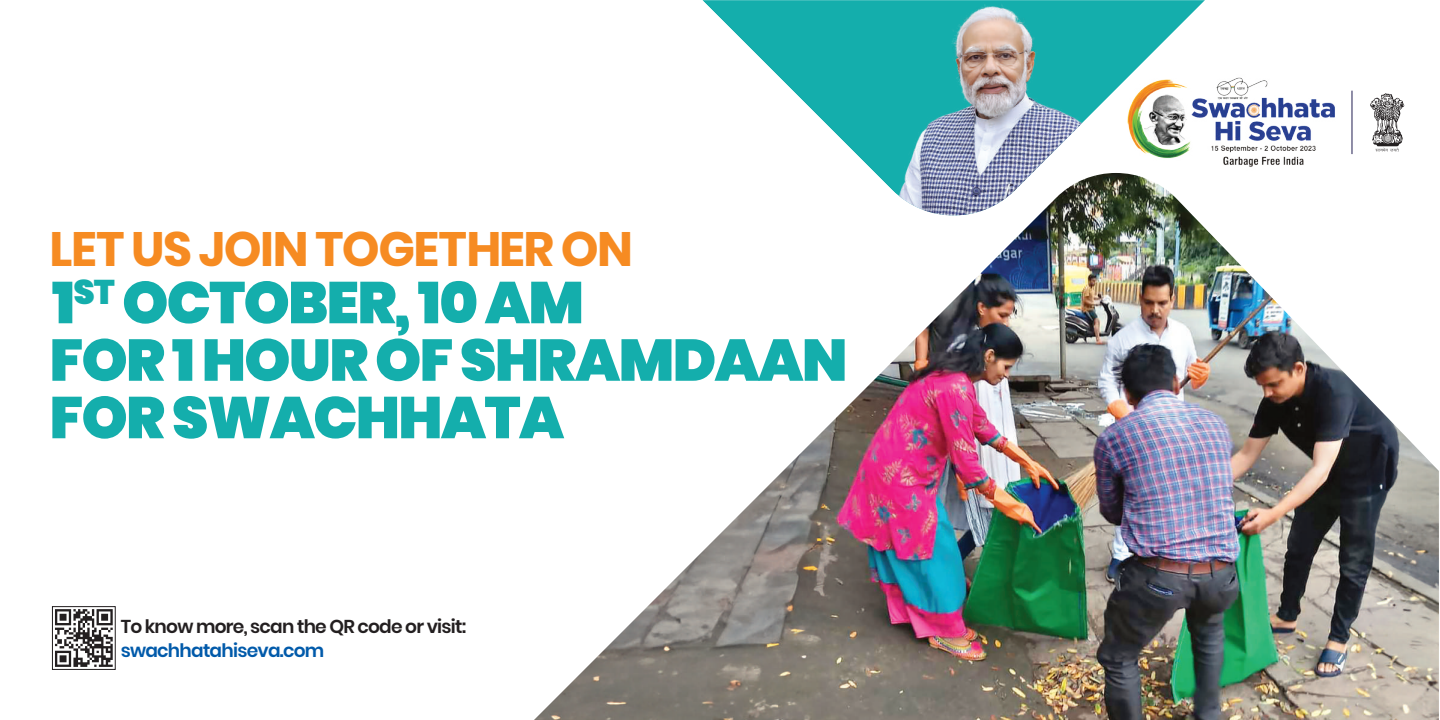
<style>
.page{position:relative;width:1440px;height:720px;background:#fff}
.page>*{position:absolute;margin:0;border:0;box-sizing:border-box;transform-origin:0 0}
.t1{font:900 58.75px/57.5px "Poppins";letter-spacing:-.03em;color:#14aeac}
.t2{font:700 48.12px "Poppins";letter-spacing:-.03em;color:#f68b22}
.t3{font:600 18.62px "Poppins";letter-spacing:-.04em;color:#231f20}
.t4{font:600 18.62px "Poppins";letter-spacing:-.04em;color:#015aaa}
</style>
<div class="page">
<img style="left:534px;top:224px;width:905px;height:496px">
<svg style="left:702px;top:0;width:503px;height:224px"></svg>
<img style="left:889px;top:0;width:219px;height:224px">
<svg style="left:1370px;top:93px;width:34px;height:59px"></svg>
<img style="left:1127px;top:74px;width:208px;height:96px">
<hr style="left:1352px;top:91px;width:1px;height:63px;background:#221d52">
<div style="left:52px;top:607px;width:63px;height:63px;background:#fff;border:1px solid #211d1e"></div>
<svg style="left:55px;top:609px;width:58px;height:58px"></svg>
<p class="t2" style="left:49px;top:221px;width:585px">LET US JOIN TOGETHER ON</p>
<p class="t1" style="left:49px;top:274px;width:800px">1<sup>ST</sup> OCTOBER, 10 AM<br>FOR 1 HOUR OF SHRAMDAAN<br>FOR SWACHHATA</p>
<p class="t3" style="left:121px;top:616px;width:347px">To know more, scan the QR code or visit:</p>
<p class="t4" style="left:121px;top:640px;width:205px">swachhatahiseva.com</p>
</div>
